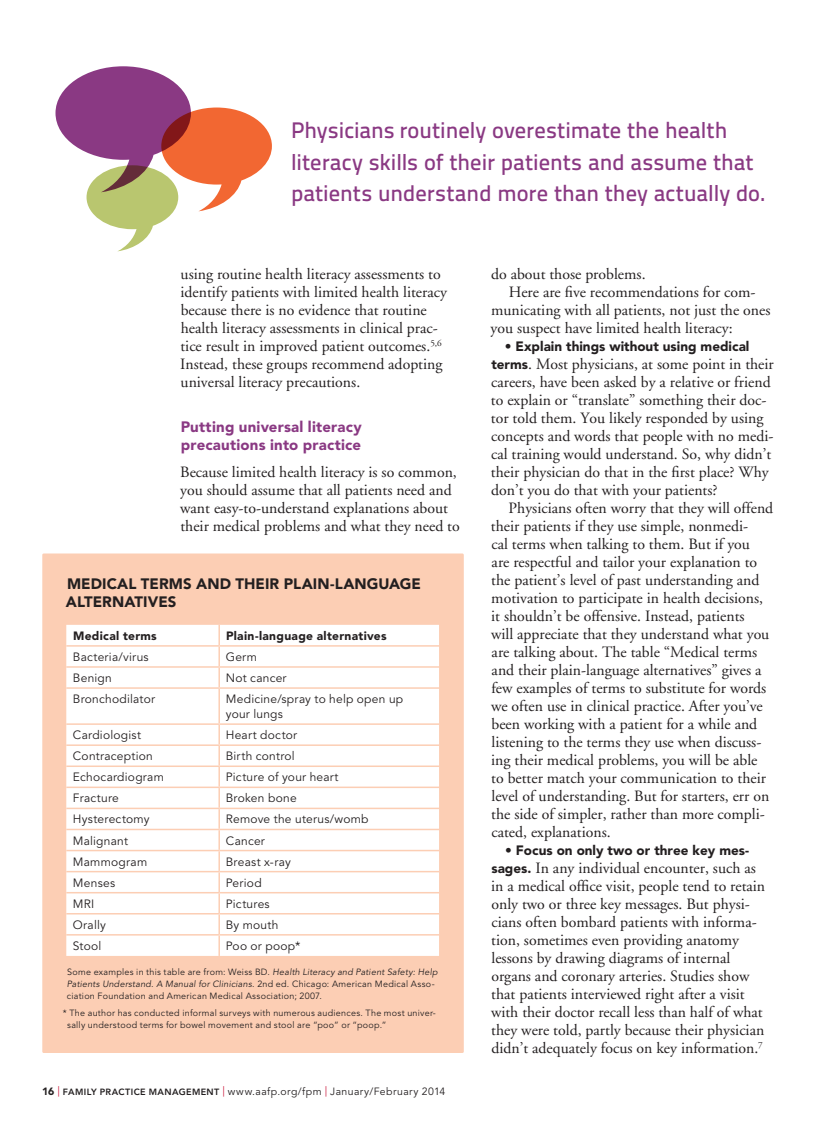
<style>
.page{position:relative;width:837px;height:1134px;background:#fff}
.page>*{position:absolute;margin:0;border:0;box-sizing:border-box;transform-origin:0 0}
.pull_quote{font:22.5px/31.5px "Titillium Text 14 L 600 wt";color:#8a3983}
.body{font:15.75px/18px "Adobe Garamond";color:#231f20}
.body_no_indent{font:15.75px/18px "Adobe Garamond";color:#231f20}
.subhead{font:900 15px/18px "Avenir LT Std";letter-spacing:.015em;color:#8a3983}
.sidebar_head{font:900 15px/18px "Avenir LT Std";letter-spacing:.005em;color:#231f20}
.body-2{font:900 13.5px "Avenir LT Std";color:#231f20}
.table_data{font:12px/15px "Avenir LT Std";letter-spacing:.02em;color:#231f20}
.table_data-2{font:900 12px "Avenir LT Std";letter-spacing:.025em;color:#231f20}
.t1{font:10.5px "Avenir LT Std";letter-spacing:.035em;color:#231f20}
.table_footnote{font:9px/12px "Avenir LT Std";letter-spacing:.03em;color:#231f20}
.s1{font-style:italic}
.s2{font-weight:900}
.s3{font-family:"Adobe Garamond";color:#c91035}
.s4{font-weight:800;font-size:9px}
.s5{font-family:"Avenir LT Std";font-weight:900;font-size:13.5px}
</style>
<div class="page">
<div style="left:42px;top:554px;width:422px;height:499px;background:#fcceb4;border-radius:2px"></div>
<div style="left:66px;top:625px;width:373px;height:331px;background:#fff"></div>
<hr style="left:218px;top:625px;width:2px;height:20px;background:#fcceb4">
<hr style="left:66px;top:645px;width:153px;height:2px;background:#fcceb4">
<hr style="left:219px;top:645px;width:220px;height:2px;background:#fcceb4">
<hr style="left:66px;top:666px;width:153px;height:2px;background:#fcceb4">
<hr style="left:219px;top:666px;width:220px;height:2px;background:#fcceb4">
<svg style="left:218px;top:647px;width:2px;height:40px"></svg>
<hr style="left:66px;top:687px;width:153px;height:2px;background:#fcceb4">
<hr style="left:219px;top:687px;width:220px;height:2px;background:#fcceb4">
<hr style="left:218px;top:689px;width:2px;height:34px;background:#fcceb4">
<hr style="left:66px;top:723px;width:153px;height:2px;background:#fcceb4">
<hr style="left:219px;top:723px;width:220px;height:2px;background:#fcceb4">
<svg style="left:218px;top:725px;width:2px;height:19px"></svg>
<hr style="left:66px;top:744px;width:153px;height:2px;background:#fcceb4">
<hr style="left:219px;top:744px;width:220px;height:2px;background:#fcceb4">
<hr style="left:218px;top:746px;width:2px;height:20px;background:#fcceb4">
<hr style="left:66px;top:766px;width:153px;height:1px;background:#fcceb4">
<hr style="left:219px;top:766px;width:220px;height:1px;background:#fcceb4">
<hr style="left:218px;top:767px;width:2px;height:20px;background:#fcceb4">
<hr style="left:66px;top:787px;width:153px;height:1px;background:#fcceb4">
<hr style="left:219px;top:787px;width:220px;height:1px;background:#fcceb4">
<hr style="left:218px;top:788px;width:2px;height:20px;background:#fcceb4">
<hr style="left:66px;top:808px;width:153px;height:1px;background:#fcceb4">
<hr style="left:219px;top:808px;width:220px;height:1px;background:#fcceb4">
<hr style="left:218px;top:809px;width:2px;height:20px;background:#fcceb4">
<hr style="left:66px;top:829px;width:153px;height:1px;background:#fcceb4">
<hr style="left:219px;top:829px;width:220px;height:1px;background:#fcceb4">
<hr style="left:218px;top:830px;width:2px;height:20px;background:#fcceb4">
<hr style="left:66px;top:850px;width:153px;height:1px;background:#fcceb4">
<hr style="left:219px;top:850px;width:220px;height:1px;background:#fcceb4">
<hr style="left:218px;top:851px;width:2px;height:20px;background:#fcceb4">
<hr style="left:66px;top:871px;width:153px;height:1px;background:#fcceb4">
<hr style="left:219px;top:871px;width:220px;height:1px;background:#fcceb4">
<hr style="left:218px;top:872px;width:2px;height:20px;background:#fcceb4">
<hr style="left:66px;top:892px;width:153px;height:1px;background:#fcceb4">
<hr style="left:219px;top:892px;width:220px;height:1px;background:#fcceb4">
<hr style="left:218px;top:893px;width:2px;height:20px;background:#fcceb4">
<hr style="left:66px;top:913px;width:153px;height:2px;background:#fcceb4">
<hr style="left:219px;top:913px;width:220px;height:2px;background:#fcceb4">
<svg style="left:218px;top:915px;width:2px;height:19px"></svg>
<hr style="left:66px;top:934px;width:153px;height:2px;background:#fcceb4">
<hr style="left:219px;top:934px;width:220px;height:2px;background:#fcceb4">
<hr style="left:218px;top:936px;width:2px;height:20px;background:#fcceb4">
<svg style="left:56px;top:66px;width:216px;height:185px"></svg>
<p class="pull_quote" style="left:291px;top:115px;width:476px">Physicians routinely overestimate the health literacy skills of their patients and assume that patients understand more than they actually do.</p>
<p class="body" style="left:180px;top:265px;width:268px">using routine health literacy assessments to identify patients with limited health literacy because there is no evidence that routine health literacy assessments in clinical prac&shy;tice result in improved patient outcomes.<sup>5,6<br></sup>Instead, these groups recommend adopting universal literacy precautions.</p>
<p class="subhead" style="left:181px;top:418px;width:183px">Putting universal literacy precautions into practice</p>
<p class="body_no_indent" style="left:180px;top:463px;width:281px">Because limited health literacy is so common, you should assume that all patients need and want easy-to-understand explanations about their medical problems and what they need to</p>
<p class="sidebar_head" style="left:66px;top:575px;width:357px">MEDICAL TERMS AND THEIR PLAIN-LANGUAGE<br>ALTERNATIVES</p>
<p class="table_data-2" style="left:73px;top:628px;width:85px">Medical terms</p>
<p class="table_data-2" style="left:226px;top:628px;width:162px">Plain-language alternatives</p>
<p class="table_data" style="left:73px;top:650px;width:77px">Bacteria/virus</p>
<p class="table_data" style="left:226px;top:650px;width:33px">Germ</p>
<p class="table_data" style="left:73px;top:671px;width:40px">Benign</p>
<p class="table_data" style="left:226px;top:671px;width:62px">Not cancer</p>
<p class="table_data" style="left:73px;top:692px;width:84px">Bronchodilator</p>
<p class="table_data" style="left:226px;top:692px;width:179px">Medicine/spray to help open up your lungs</p>
<p class="table_data" style="left:73px;top:728px;width:70px">Cardiologist</p>
<p class="table_data" style="left:226px;top:728px;width:73px">Heart doctor</p>
<p class="table_data" style="left:73px;top:749px;width:81px">Contraception</p>
<p class="table_data" style="left:226px;top:749px;width:70px">Birth control</p>
<p class="table_data" style="left:73px;top:770px;width:93px">Echocardiogram</p>
<p class="table_data" style="left:226px;top:770px;width:114px">Picture of your heart</p>
<p class="table_data" style="left:73px;top:791px;width:48px">Fracture</p>
<p class="table_data" style="left:226px;top:791px;width:72px">Broken bone</p>
<p class="table_data" style="left:73px;top:812px;width:78px">Hysterectomy</p>
<p class="table_data" style="left:226px;top:812px;width:144px">Remove the uterus/womb</p>
<p class="table_data" style="left:73px;top:833px;width:57px">Malignant</p>
<p class="table_data" style="left:226px;top:833px;width:41px">Cancer</p>
<p class="table_data" style="left:73px;top:854px;width:76px">Mammogram</p>
<p class="table_data" style="left:226px;top:854px;width:66px">Breast x-ray</p>
<p class="table_data" style="left:73px;top:875px;width:44px">Menses</p>
<p class="table_data" style="left:226px;top:875px;width:37px">Period</p>
<p class="table_data" style="left:73px;top:896px;width:23px">MRI</p>
<p class="table_data" style="left:226px;top:896px;width:45px">Pictures</p>
<p class="table_data" style="left:73px;top:918px;width:35px">Orally</p>
<p class="table_data" style="left:226px;top:918px;width:54px">By mouth</p>
<p class="table_data" style="left:73px;top:939px;width:30px">Stool</p>
<p class="table_data" style="left:226px;top:939px;width:76px">Poo or poop*</p>
<p class="table_footnote" style="left:67px;top:967px;width:372px">Some examples in this table are from: Weiss BD. <span class="s1">Health Literacy and Patient Safety: Help<br>Patients Understand. A Manual for Clinicians</span>. 2nd ed. Chicago: American Medical Asso&shy;ciation Foundation and American Medical Association; 2007.</p>
<p class="table_footnote" style="left:67px;top:1007px;width:370px;text-indent:-4px">* The author has conducted informal surveys with numerous audiences. The most univer&shy;sally understood terms for bowel movement and stool are “poo” or “poop.”</p>
<p class="t1" style="left:42px;top:1086px;width:405px"><span class="s2">16</span> <span class="s3">|</span> <span class="s4">FAMILY PRACTICE MANAGEMENT</span> <span class="s3">|</span> www.aafp.org/fpm <span class="s3">|</span> January/February 2014</p>
<p class="body_no_indent" style="left:491px;top:265px;width:156px">do about those problems.</p>
<p class="body" style="left:491px;top:283px;width:281px;text-indent:18px">Here are five recommendations for com&shy;municating with all patients, not just the ones you suspect have limited health literacy:</p>
<p class="body-2" style="left:505px;top:338px;width:246px">• Explain things without using medical</p>
<p class="body" style="left:491px;top:355px;width:284px"><span class="s5">terms</span>. Most physicians, at some point in their careers, have been asked by a relative or friend to explain or “translate” something their doc&shy;tor told them. You likely responded by using concepts and words that people with no medi&shy;cal training would understand. So, why didn’t their physician do that in the first place? Why don’t you do that with your patients?</p>
<p class="body" style="left:491px;top:499px;width:284px;text-indent:18px">Physicians often worry that they will offend their patients if they use simple, nonmedi-<br>cal terms when talking to them. But if you<br>are respectful and tailor your explanation to the patient’s level of past understanding and motivation to participate in health decisions, it shouldn’t be offensive. Instead, patients<br>will appreciate that they understand what you are talking about. The table “Medical terms and their plain-language alternatives” gives a few examples of terms to substitute for words we often use in clinical practice. After you’ve been working with a patient for a while and listening to the terms they use when discuss&shy;ing their medical problems, you will be able to better match your communication to their level of understanding. But for starters, err on the side of simpler, rather than more compli&shy;cated, explanations.</p>
<p class="body-2" style="left:505px;top:842px;width:245px">• Focus on only two or three key mes-</p>
<p class="body" style="left:491px;top:859px;width:276px"><span class="s5">sages.</span> In any individual encounter, such as in a medical office visit, people tend to retain only two or three key messages. But physi&shy;cians often bombard patients with informa&shy;tion, sometimes even providing anatomy lessons by drawing diagrams of internal organs and coronary arteries. Studies show that patients interviewed right after a visit with their doctor recall less than half of what they were told, partly because their physician didn’t adequately focus on key information.<sup>7</sup></p>
</div>
